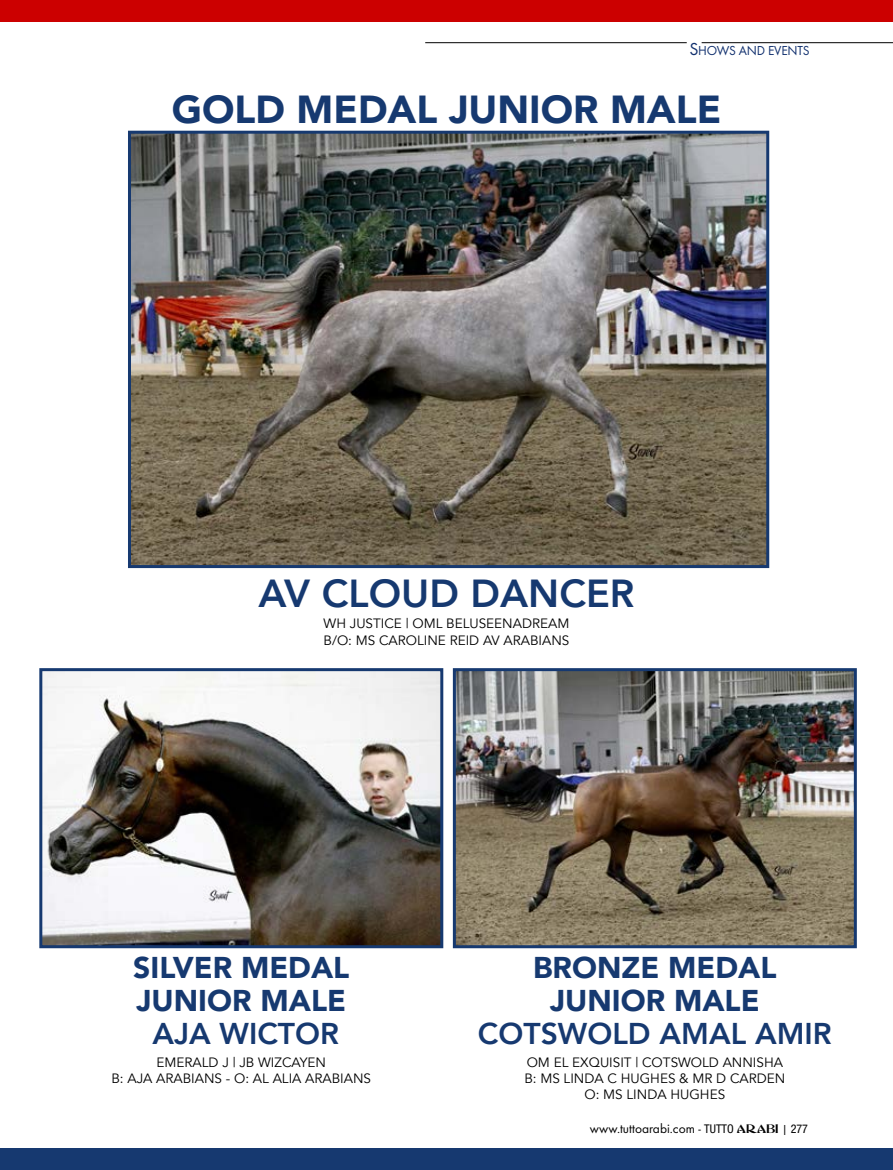
<style>
.page{position:relative;width:893px;height:1170px;background:#fff}
.page>*{position:absolute;margin:0;border:0;box-sizing:border-box;transform-origin:0 0}
.t1{font:900 39px "Avenir";color:#163970}
.t2{font:800 39px "Avenir";color:#163970}
.t3{font:900 30px/33px "Avenir";color:#163970}
.t4{font:800 30px "Avenir";color:#163970}
.t5{font:13.5px/16.2px "Avenir";color:#000;text-align:center}
.t6{font:13.5px "Futura T";color:#000}
.t7{font:13.5px "Futura T";letter-spacing:-.015em;color:#11306e}
.s1{font-size:18px}
.s2{font-family:"Helvetica Neue";font-stretch:condensed;font-size:12px}
.s3{font-family:"Abbess";font-size:12px}
.s4{font-size:12px}
</style>
<div class="page">
<hr style="left:702px;top:42px;width:191px;height:1px;background:#000">
<hr style="left:425px;top:42px;width:262px;height:1px;background:#000">
<img style="left:132px;top:135px;width:633px;height:429px">
<div style="left:128px;top:131px;width:641px;height:437px;border:3px solid #163970"></div>
<img style="left:457px;top:672px;width:396px;height:272px">
<div style="left:453px;top:668px;width:404px;height:280px;border:3px solid #163970"></div>
<img style="left:43px;top:672px;width:396px;height:272px">
<div style="left:39px;top:668px;width:404px;height:280px;border:3px solid #163970"></div>
<div style="left:0;top:0;width:893px;height:21px;background:#c00"></div>
<div style="left:0;top:1148px;width:893px;height:21px;background:#163970"></div>
<p class="t7" style="left:689px;top:43px;width:122px"><span class="s1">S</span>HOWS AND EVENTS</p>
<h1 class="t1" style="left:172px;top:76px;width:551px">GOLD MEDAL JUNIOR MALE</h1>
<h1 class="t2" style="left:258px;top:563px;width:377px">AV CLOUD DANCER</h1>
<p class="t5" style="left:323px;top:615px;width:247px;text-align:left">WH JUSTICE | OML BELUSEENADREAM<br>B/O: MS CAROLINE REID AV ARABIANS</p>
<h2 class="t3" style="left:133px;top:949px;width:218px">SILVER MEDAL<br>JUNIOR MALE</h2>
<h2 class="t4" style="left:152px;top:1009px;width:188px">AJA WICTOR</h2>
<h2 class="t3" style="left:533px;top:949px;width:245px;text-align:center">BRONZE MEDAL<br>JUNIOR MALE</h2>
<h2 class="t4" style="left:478px;top:1009px;width:355px">COTSWOLD AMAL AMIR</h2>
<p class="t5" style="left:111px;top:1053px;width:261px">EMERALD J | JB WIZCAYEN<br>B: AJA ARABIANS - O: AL ALIA ARABIANS</p>
<p class="t5" style="left:524px;top:1053px;width:262px">OM EL EXQUISIT | COTSWOLD ANNISHA<br>B: MS LINDA C HUGHES &amp; MR D CARDEN<br>O: MS LINDA HUGHES</p>
<p class="t6" style="left:590px;top:1120px;width:219px">www.tuttoarabi.com - <span class="s2">TUTTO</span> <span class="s3">ARABI</span> <span class="s4">|</span> <span class="s2">277</span></p>
</div>
